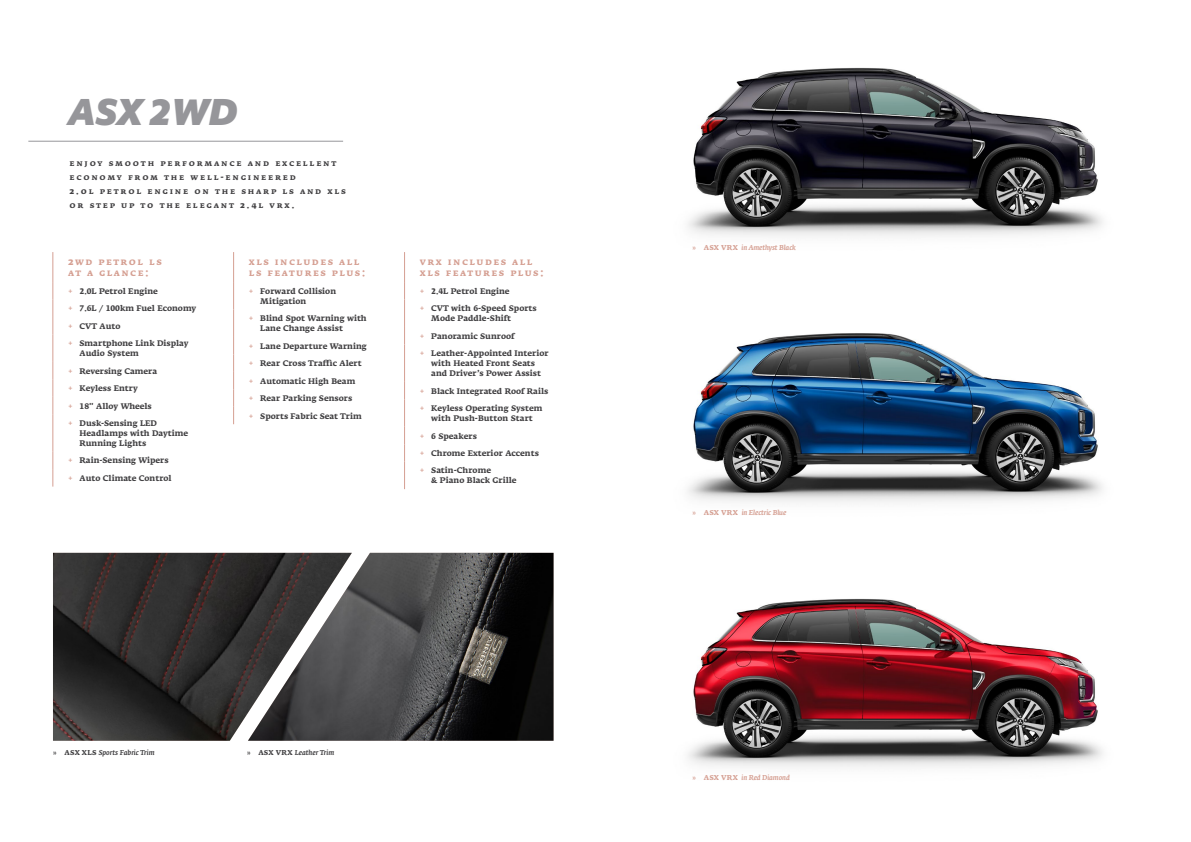
<style>
.page{position:relative;width:1191px;height:842px;background:#fff}
.page>*{position:absolute;margin:0;border:0;box-sizing:border-box;transform-origin:0 0}
.t1{font:italic 900 34px "Objektiv Mk 1";letter-spacing:-.035em;color:#96969a}
.t2{font:10px/11px "Fedra Serif A Bold SC";letter-spacing:.15em;color:#d59f92}
.t3{font:8.6px/14px "Fedra Serif A Bold SC";letter-spacing:.2em;color:#414042}
.t4{font:8px/17.4px "Fedra Serif A Bold TF";color:#414042}
.t5{font:italic 500 7px "Fedra Serif A";letter-spacing:-.015em;color:#d59f92}
.t6{font:italic 500 7px "Fedra Serif A";color:#414042}
.s1{color:#d59f92}
.s2{font-family:"Fedra Serif A Bold SC";font-weight:400;font-style:normal}
.s3{font-family:"Fedra Serif A Bold TF";font-weight:400;font-style:normal}
</style>
<div class="page">
<img style="left:688px;top:67px;width:415px;height:169px">
<img style="left:688px;top:333px;width:415px;height:169px">
<img style="left:688px;top:598px;width:415px;height:169px">
<img style="left:352px;top:553px;width:201px;height:188px">
<img style="left:53px;top:553px;width:299px;height:188px">
<hr style="left:52px;top:252px;width:1px;height:30px;background:#d59f92">
<svg style="left:52px;top:282px;width:1px;height:132px"></svg>
<hr style="left:52px;top:414px;width:1px;height:38px;background:#d59f92">
<svg style="left:52px;top:452px;width:1px;height:35px"></svg>
<hr style="left:404px;top:252px;width:1px;height:30px;background:#d59f92">
<svg style="left:404px;top:282px;width:1px;height:62px"></svg>
<hr style="left:404px;top:344px;width:1px;height:38px;background:#d59f92">
<svg style="left:404px;top:382px;width:1px;height:107px"></svg>
<hr style="left:233px;top:252px;width:1px;height:30px;background:#d59f92">
<svg style="left:233px;top:282px;width:1px;height:142px"></svg>
<hr style="left:28px;top:141px;width:315px;height:1px;background:#96969a">
<h1 class="t1" style="left:67px;top:87px;width:172px">ASX 2WD</h1>
<p class="t3" style="left:69px;top:156px;width:278px">enjoy smooth performance and excellent economy from the well-engineered<br>2.0l petrol engine on the sharp ls and xls or step up to the elegant 2.4l vrx.</p>
<p class="t2" style="left:68px;top:256px;width:95px">2wd petrol ls at a glance:</p>
<p class="t4" style="left:68px;top:282px;width:130px"><span class="s1">+</span> 2.0L Petrol Engine<br><span class="s1">+</span> 7.6L / 100km Fuel Economy <span class="s1">+</span> CVT Auto<br><span class="s1">+</span> Smartphone Link Display</p>
<p class="t4" style="left:68px;top:345px;width:91px;text-indent:11px">Audio System<br><span class="s1">+</span> Reversing Camera <span class="s1">+</span> Keyless Entry<br><span class="s1">+</span> 18" Alloy Wheels <span class="s1">+</span> Dusk-Sensing LED</p>
<p class="t4" style="left:80px;top:428px;width:110px;line-height:10px">Headlamps with Daytime<br>Running Lights</p>
<p class="t4" style="left:68px;top:452px;width:105px"><span class="s1">+</span> Rain-Sensing Wipers <span class="s1">+</span> Auto Climate Control</p>
<p class="t2" style="left:249px;top:256px;width:118px">xls includes all ls features plus:</p>
<p class="t4" style="left:260px;top:286px;width:77px;line-height:10px;text-indent:-11px"><span class="s1">+</span> Forward Collision<br>Mitigation</p>
<p class="t4" style="left:260px;top:313px;width:108px;line-height:10px;text-indent:-11px"><span class="s1">+</span> Blind Spot Warning with<br>Lane Change Assist</p>
<p class="t4" style="left:249px;top:337px;width:119px"><span class="s1">+</span> Lane Departure Warning <span class="s1">+</span> Rear Cross Traffic Alert <span class="s1">+</span> Automatic High Beam<br><span class="s1">+</span> Rear Parking Sensors<br><span class="s1">+</span> Sports Fabric Seat Trim</p>
<p class="t2" style="left:420px;top:256px;width:126px">vrx includes all xls features plus:</p>
<p class="t4" style="left:420px;top:282px;width:118px"><span class="s1">+</span> 2.4L Petrol Engine<br><span class="s1">+</span> CVT with 6-Speed Sports</p>
<p class="t4" style="left:420px;top:310px;width:130px;text-indent:11px">Mode Paddle-Shift<br><span class="s1">+</span> Panoramic Sunroof<br><span class="s1">+</span> Leather-Appointed Interior</p>
<p class="t4" style="left:431px;top:358px;width:111px;line-height:10px">with Heated Front Seats and Driver’s Power Assist</p>
<p class="t4" style="left:420px;top:382px;width:130px"><span class="s1">+</span> Black Integrated Roof Rails <span class="s1">+</span> Keyless Operating System</p>
<p class="t4" style="left:420px;top:410px;width:120px;text-indent:11px">with Push-Button Start <span class="s1">+</span> 6 Speakers<br><span class="s1">+</span> Chrome Exterior Accents <span class="s1">+</span> Satin-Chrome</p>
<p class="t4" style="left:431px;top:472px;width:87px">&amp; Piano Black Grille</p>
<p class="t6" style="left:53px;top:748px;width:103px"><span class="s2">»</span> <span class="s3">ASX XLS</span> Sports Fabric Trim</p>
<p class="t6" style="left:247px;top:748px;width:89px"><span class="s2">»</span> <span class="s3">ASX VRX</span> Leather Trim</p>
<p class="t5" style="left:692px;top:244px;width:105px"><span class="s2">»</span> <span class="s3">ASX VRX</span> in Amethyst Black</p>
<p class="t5" style="left:692px;top:508px;width:95px"><span class="s2">»</span> <span class="s3">ASX VRX</span> in Electric Blue</p>
<p class="t5" style="left:692px;top:773px;width:99px"><span class="s2">»</span> <span class="s3">ASX VRX</span> in Red Diamond</p>
</div>
